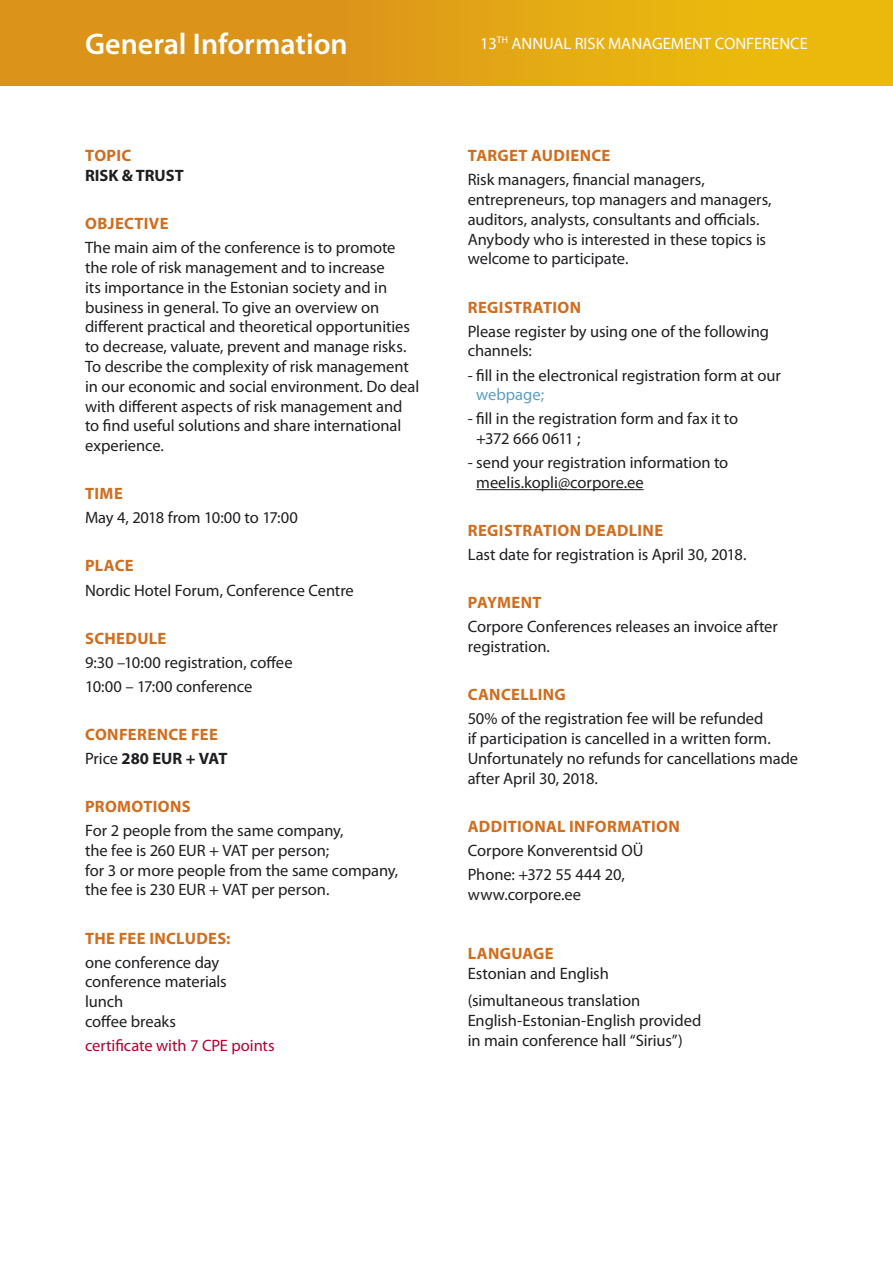
<style>
.page{position:relative;width:893px;height:1263px;background:#fff}
.page>*{position:absolute;margin:0;border:0;box-sizing:border-box;transform-origin:0 0}
.t1{font:600 30px "Myriad Pro";color:#fff}
.Normal__Web{font:16.5px/19.8px "Myriad Pro";letter-spacing:-.005em;color:#1f1e21}
.Normal__Web-2{font:700 16.5px "Myriad Pro";letter-spacing:.025em;color:#d06d1e}
.t2{font:16.5px "Myriad Pro";color:#fff}
.t3{font:700 16.5px "Myriad Pro";color:#1f1e21}
.t4{font:16.5px "Myriad Pro";letter-spacing:-.005em;color:#b30030}
.s1{font-weight:400}
.s2{color:#5c9ec5}
</style>
<div class="page">
<div style="left:0;top:0;width:893px;height:85px;background:linear-gradient(to right,#d8891e,#ecbd0c)"></div>
<hr style="left:476px;top:489px;width:168px;height:1px;background:#1f1e21">
<p class="t1" style="left:85px;top:25px;width:264px">General Information</p>
<p class="Normal__Web-2" style="left:85px;top:145px;width:48px">TOPIC</p>
<p class="t3" style="left:85px;top:165px;width:100px">RISK &amp; TRUST</p>
<p class="Normal__Web-2" style="left:85px;top:213px;width:85px">OBJECTIVE</p>
<p class="Normal__Web" style="left:85px;top:237px;width:336px">The main aim of the conference is to promote the role of risk management and to increase<br>its importance in the Estonian society and in business in general. To give an overview on different practical and theoretical opportunities to decrease, valuate, prevent and manage risks.<br>To describe the complexity of risk management in our economic and social environment. Do deal with different aspects of risk management and to find useful solutions and share international experience.</p>
<p class="Normal__Web-2" style="left:85px;top:483px;width:39px">TIME</p>
<p class="Normal__Web" style="left:85px;top:508px;width:214px">May 4, 2018 from 10:00 to 17:00</p>
<p class="Normal__Web-2" style="left:85px;top:555px;width:50px">PLACE</p>
<p class="Normal__Web" style="left:85px;top:580px;width:270px">Nordic Hotel Forum, Conference Centre</p>
<p class="Normal__Web-2" style="left:85px;top:627px;width:83px">SCHEDULE</p>
<p class="Normal__Web" style="left:85px;top:652px;width:209px">9:30 –10:00 registration, coffee</p>
<p class="Normal__Web" style="left:85px;top:676px;width:169px">10:00 – 17:00 conference</p>
<p class="Normal__Web-2" style="left:85px;top:723px;width:134px">CONFERENCE FEE</p>
<p class="t3" style="left:85px;top:748px;width:144px"><span class="s1">Price</span> 280 EUR + VAT</p>
<p class="Normal__Web-2" style="left:85px;top:796px;width:107px">PROMOTIONS</p>
<p class="Normal__Web" style="left:85px;top:820px;width:315px">For 2 people from the same company,<br>the fee is 260 EUR + VAT per person;<br>for 3 or more people from the same company, the fee is 230 EUR + VAT per person.</p>
<p class="Normal__Web-2" style="left:85px;top:927px;width:147px">THE FEE INCLUDES:</p>
<p class="Normal__Web" style="left:85px;top:952px;width:143px">one conference day conference materials lunch<br>coffee breaks</p>
<p class="t4" style="left:85px;top:1035px;width:191px">certificate with 7 CPE points</p>
<p class="t2" style="left:480px;top:33px;width:329px">13<sup>TH</sup> ANNUAL RISK MANAGEMENT CONFERENCE</p>
<p class="Normal__Web-2" style="left:468px;top:145px;width:144px">TARGET AUDIENCE</p>
<p class="Normal__Web" style="left:468px;top:170px;width:305px">Risk managers, financial managers, entrepreneurs, top managers and managers, auditors, analysts, consultants and officials.<br>Anybody who is interested in these topics is welcome to participate.</p>
<p class="Normal__Web-2" style="left:468px;top:296px;width:115px">REGISTRATION</p>
<p class="Normal__Web" style="left:468px;top:321px;width:303px">Please register by using one of the following channels:</p>
<p class="Normal__Web" style="left:476px;top:365px;width:306px;text-indent:-9px">- fill in the electronical registration form at our <span class="s2">webpage;</span></p>
<p class="Normal__Web" style="left:476px;top:409px;width:263px;text-indent:-9px">- fill in the registration form and fax it to +372 666 0611 ;</p>
<p class="Normal__Web" style="left:476px;top:452px;width:254px;text-indent:-9px">- send your registration information to meelis.kopli@corpore.ee</p>
<p class="Normal__Web-2" style="left:468px;top:520px;width:197px">REGISTRATION DEADLINE</p>
<p class="Normal__Web" style="left:468px;top:544px;width:280px">Last date for registration is April 30, 2018.</p>
<p class="Normal__Web-2" style="left:468px;top:592px;width:75px">PAYMENT</p>
<p class="Normal__Web" style="left:468px;top:617px;width:312px">Corpore Conferences releases an invoice after registration.</p>
<p class="Normal__Web-2" style="left:468px;top:684px;width:99px">CANCELLING</p>
<p class="Normal__Web" style="left:468px;top:709px;width:332px">50% of the registration fee will be refunded<br>if participation is cancelled in a written form.<br>Unfortunately no refunds for cancellations made after April 30, 2018.</p>
<p class="Normal__Web-2" style="left:468px;top:815px;width:213px">ADDITIONAL INFORMATION</p>
<p class="Normal__Web" style="left:468px;top:840px;width:177px">Corpore Konverentsid OÜ</p>
<p class="Normal__Web" style="left:468px;top:864px;width:159px">Phone: +372 55 444 20, www.corpore.ee</p>
<p class="Normal__Web-2" style="left:468px;top:943px;width:87px">LANGUAGE</p>
<p class="Normal__Web" style="left:468px;top:963px;width:143px">Estonian and English</p>
<p class="Normal__Web" style="left:468px;top:990px;width:235px">(simultaneous translation<br>English-Estonian-English provided in main conference hall “Sirius”)</p>
</div>
